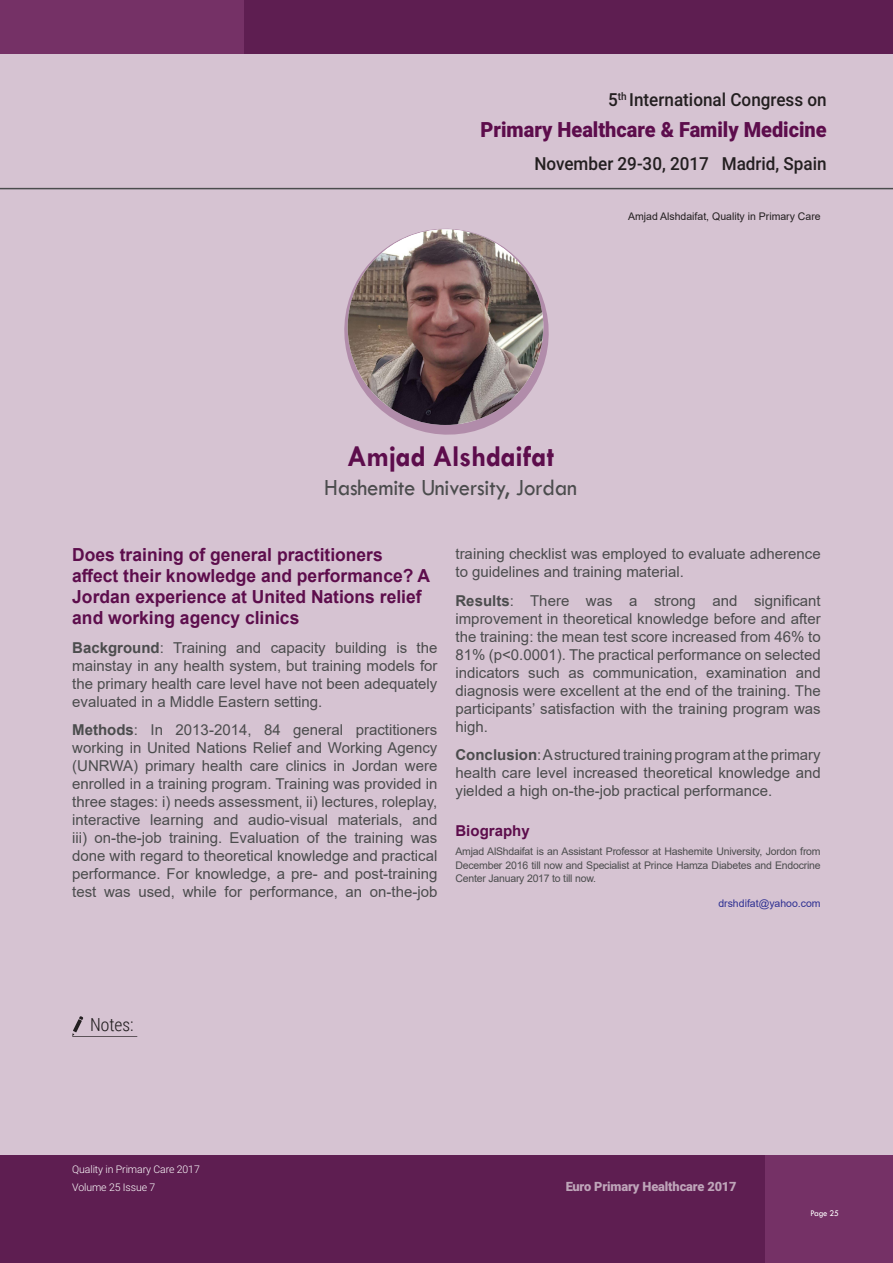
<style>
.page{position:relative;width:893px;height:1263px;background:#d6c3d2}
.page>*{position:absolute;margin:0;border:0;box-sizing:border-box;transform-origin:0 0}
.t1{font:700 30px "Tw Cen";letter-spacing:-.01em;color:#5d0d4c;scale:.95 1}
.t2{font:24px "Tw Cen";letter-spacing:-.01em;color:#4b4c4d;scale:.95 1}
.t3{font:900 21px "Roboto";color:#5d0d4c;scale:.95 1}
.t4{font:700 18px/21px "Arial";color:#5d0d4c}
.t5{font:500 18px "Roboto";color:#231f20;scale:.95 1}
.t6{font:300 18px "Roboto Condensed";color:#231f20}
.Abstract{font:15px/18px "Arial";color:#4b4c4d;text-align:justify}
.Bio_Heading{font:700 15px "Arial";color:#5d0d4c}
.t7{font:900 12.75px "Roboto";letter-spacing:-.01em;color:#fff}
.Biography{font:10.5px/13.5px "Arial";letter-spacing:-.02em;color:#4b4c4d;text-align:justify}
.t8{font:300 10.5px/17.4px "Roboto";letter-spacing:-.01em;color:#fff}
.t9{font:10.5px "Arial";color:#231f20}
.Mail_ID{font:10.5px "Arial";color:#2e3092}
.t10{font:9px "Tw Cen";letter-spacing:-.02em;color:#fff;scale:.95 1}
.s1{font-weight:700}
</style>
<div class="page">
<div style="left:0;top:1155px;width:893px;height:108px;background:linear-gradient(to right,#591a4c,#6a285c)"></div>
<div style="left:0;top:0;width:893px;height:54px;background:linear-gradient(to right,#722e63,#57184a)"></div>
<hr style="left:0;top:188px;width:893px;height:1px;background:#4b4c4d">
<svg style="left:72px;top:1016px;width:65px;height:21px"></svg>
<svg style="left:344px;top:228px;width:205px;height:207px"></svg>
<img style="left:348px;top:229px;width:195px;height:196px;border-radius:98px">
<p class="t5" style="left:608px;top:87px;width:231px">5<sup>th</sup> International Congress on</p>
<h3 class="t3" style="left:481px;top:114px;width:366px">Primary Healthcare &amp; Family Medicine</h3>
<p class="t5" style="left:534px;top:151px;width:309px">November 29-30, 2017 Madrid, Spain</p>
<p class="t9" style="left:628px;top:209px;width:194px">Amjad Alshdaifat, Quality in Primary Care</p>
<p class="t1" style="left:347px;top:438px;width:220px">Amjad Alshdaifat</p>
<p class="t2" style="left:324px;top:473px;width:268px">Hashemite University, Jordan</p>
<p class="t4" style="left:72px;top:544px;width:359px">Does training of general practitioners affect their knowledge and performance? A Jordan experience at United Nations relief and working agency clinics</p>
<p class="Abstract" style="left:72px;top:638px;width:367px"><span class="s1">Background</span>: Training and capacity building is the mainstay in any health system, but training models for the primary health care level have not been adequately evaluated in a Middle Eastern setting.</p>
<p class="Abstract" style="left:72px;top:721px;width:367px"><span class="s1">Methods</span>: In 2013-2014, 84 general practitioners working in United Nations Relief and Working Agency (UNRWA) primary health care clinics in Jordan were enrolled in a training program. Training was provided in three stages: i) needs assessment, ii) lectures, roleplay, interactive learning and audio-visual materials, and iii) on-the-job training. Evaluation of the training was done with regard to theoretical knowledge and practical performance. For knowledge, a pre- and post-training test was used, while for performance, an on-the-job</p>
<p class="Abstract" style="left:455px;top:545px;width:367px">training checklist was employed to evaluate adherence to guidelines and training material.</p>
<p class="Abstract" style="left:455px;top:591px;width:367px"><span class="s1">Results</span>: There was a strong and significant improvement in theoretical knowledge before and after the training: the mean test score increased from 46% to 81% (p&lt;0.0001). The practical performance on selected indicators such as communication, examination and diagnosis were excellent at the end of the training. The participants’ satisfaction with the training program was high.</p>
<p class="Abstract" style="left:455px;top:746px;width:367px"><span class="s1">Conclusion</span>: A structured training program at the primary health care level increased theoretical knowledge and yielded a high on-the-job practical performance.</p>
<p class="Bio_Heading" style="left:455px;top:820px;width:76px">Biography</p>
<p class="Biography" style="left:455px;top:845px;width:367px">Amjad AlShdaifat is an Assistant Professor at Hashemite University, Jordon from December 2016 till now and Specialist at Prince Hamza Diabetes and Endocrine Center January 2017 to till now.</p>
<p class="Mail_ID" style="left:718px;top:896px;width:104px">drshdifat@yahoo.com</p>
<p class="t6" style="left:90px;top:1012px;width:45px">Notes:</p>
<p class="t8" style="left:72px;top:1161px;width:129px">Quality in Primary Care 2017<br>Volume 25 Issue 7</p>
<p class="t7" style="left:565px;top:1177px;width:173px">Euro Primary Healthcare 2017</p>
<p class="t10" style="left:810px;top:1207px;width:32px">Page 25</p>
</div>
